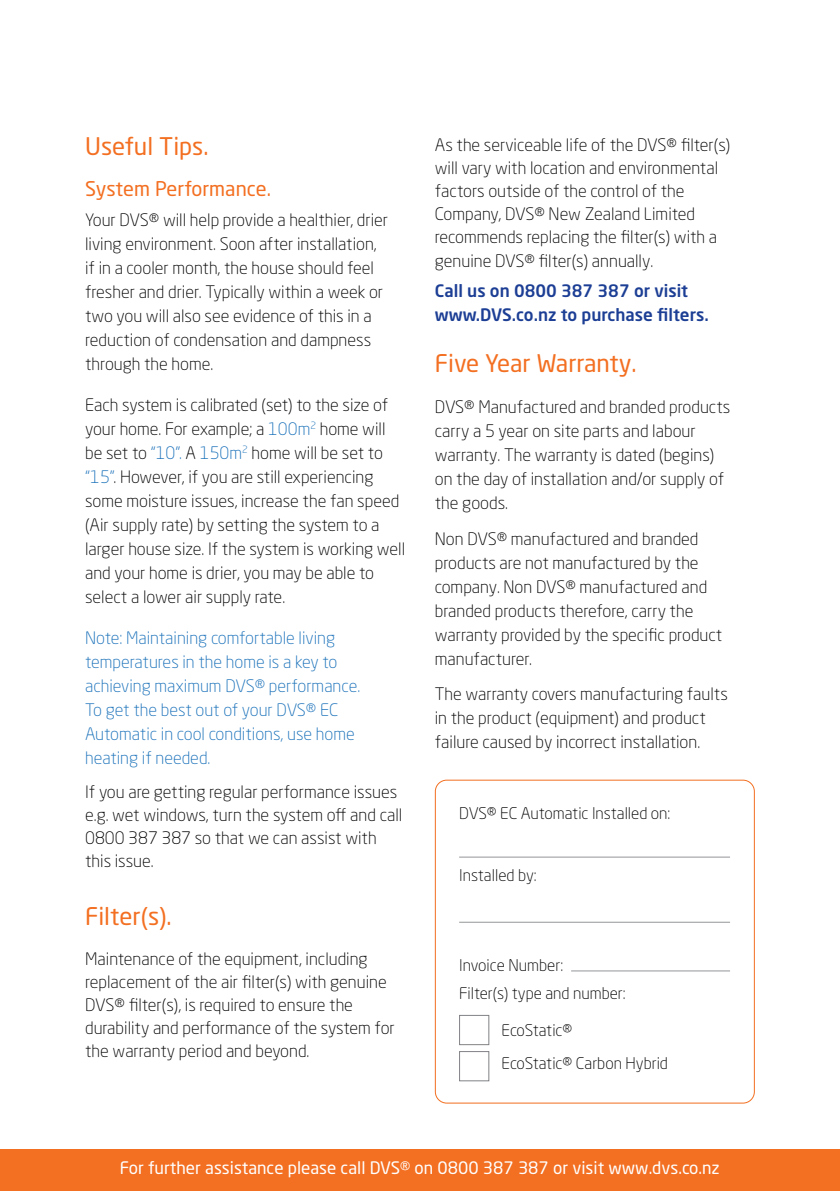
<style>
.page{position:relative;width:840px;height:1191px;background:#fff}
.page>*{position:absolute;margin:0;border:0;box-sizing:border-box;transform-origin:0 0}
.t1{font:24px "Neo Sans Std";color:#f36f21}
.t2{font:20px "Neo Sans Std";color:#f36f21}
.t3{font:300 17px/24px "Neo Sans Std";color:#000}
.t4{font:300 17px/24px "Neo Sans Std";color:#1870b9}
.t5{font:17px "Neo Sans Std";color:#fff}
.t6{font:500 17px/24px "Neo Sans Std";color:#1c3e94}
.t7{font:300 16px "Neo Sans Std";color:#000}
.s1{color:#1870b9}
</style>
<div class="page">
<div style="left:434px;top:779px;width:320px;height:324px;border:1px solid #f36f21;border-radius:11px"></div>
<div style="left:0;top:1149px;width:839px;height:42px;background:#f36f21"></div>
<hr style="left:459px;top:856px;width:270px;height:1px;background:#939598">
<hr style="left:459px;top:921px;width:270px;height:1px;background:#939598">
<hr style="left:570px;top:970px;width:159px;height:1px;background:#939598">
<div style="left:459px;top:1015px;width:30px;height:30px;border:1px solid #808285"></div>
<div style="left:459px;top:1051px;width:30px;height:30px;border:1px solid #808285"></div>
<p class="t1" style="left:85px;top:132px;width:125px">Useful Tips.</p>
<p class="t2" style="left:85px;top:176px;width:187px">System Performance.</p>
<p class="t3" style="left:85px;top:207px;width:304px">Your DVS® will help provide a healthier, drier living environment. Soon after installation, if in a cooler month, the house should feel fresher and drier. Typically within a week or two you will also see evidence of this in a reduction of condensation and dampness through the home.</p>
<p class="t3" style="left:85px;top:392px;width:321px">Each system is calibrated (set) to the size of your home. For example; a <span class="s1">100m</span><sup>2</sup> home will be set to <span class="s1">“10”.</span> A <span class="s1">150m</span><sup>2</sup> home will be set to <span class="s1">“15”</span>. However, if you are still experiencing some moisture issues, increase the fan speed (Air supply rate) by setting the system to a larger house size. If the system is working well and your home is drier, you may be able to select a lower air supply rate.</p>
<p class="t4" style="left:85px;top:625px;width:277px">Note: Maintaining comfortable living temperatures in the home is a key to achieving maximum DVS® performance.<br>To get the best out of your DVS® EC Automatic in cool conditions, use home heating if needed.</p>
<p class="t3" style="left:85px;top:780px;width:318px;line-height:23px">If you are getting regular performance issues e.g. wet windows, turn the system off and call 0800 387 387 so that we can assist with this issue.</p>
<p class="t1" style="left:85px;top:901px;width:88px">Filter(s).</p>
<p class="t3" style="left:85px;top:946px;width:311px;line-height:23px">Maintenance of the equipment, including replacement of the air filter(s) with genuine DVS® filter(s), is required to ensure the durability and performance of the system for the warranty period and beyond.</p>
<p class="t3" style="left:434px;top:133px;width:297px;line-height:23.2px">As the serviceable life of the DVS® filter(s) will vary with location and environmental factors outside of the control of the Company, DVS® New Zealand Limited recommends replacing the filter(s) with a genuine DVS® filter(s) annually.</p>
<p class="t6" style="left:434px;top:278px;width:275px">Call us on 0800 387 387 or visit www.DVS.co.nz to purchase filters.</p>
<p class="t1" style="left:434px;top:348px;width:203px">Five Year Warranty.</p>
<p class="t3" style="left:434px;top:395px;width:297px">DVS® Manufactured and branded products carry a 5 year on site parts and labour warranty. The warranty is dated (begins) on the day of installation and/or supply of the goods.</p>
<p class="t3" style="left:434px;top:526px;width:289px">Non DVS® manufactured and branded products are not manufactured by the company. Non DVS® manufactured and branded products therefore, carry the warranty provided by the specific product manufacturer.</p>
<p class="t3" style="left:434px;top:681px;width:294px">The warranty covers manufacturing faults in the product (equipment) and product failure caused by incorrect installation.</p>
<p class="t7" style="left:459px;top:803px;width:213px">DVS® EC Automatic Installed on:</p>
<p class="t7" style="left:459px;top:865px;width:79px">Installed by:</p>
<p class="t7" style="left:459px;top:955px;width:105px">Invoice Number:</p>
<p class="t7" style="left:459px;top:983px;width:168px">Filter(s) type and number:</p>
<p class="t7" style="left:501px;top:1020px;width:72px">EcoStatic®</p>
<p class="t7" style="left:501px;top:1053px;width:168px">EcoStatic® Carbon Hybrid</p>
<p class="t5" style="left:120px;top:1157px;width:601px">For further assistance please call DVS® on 0800 387 387 or visit www.dvs.co.nz</p>
</div>
